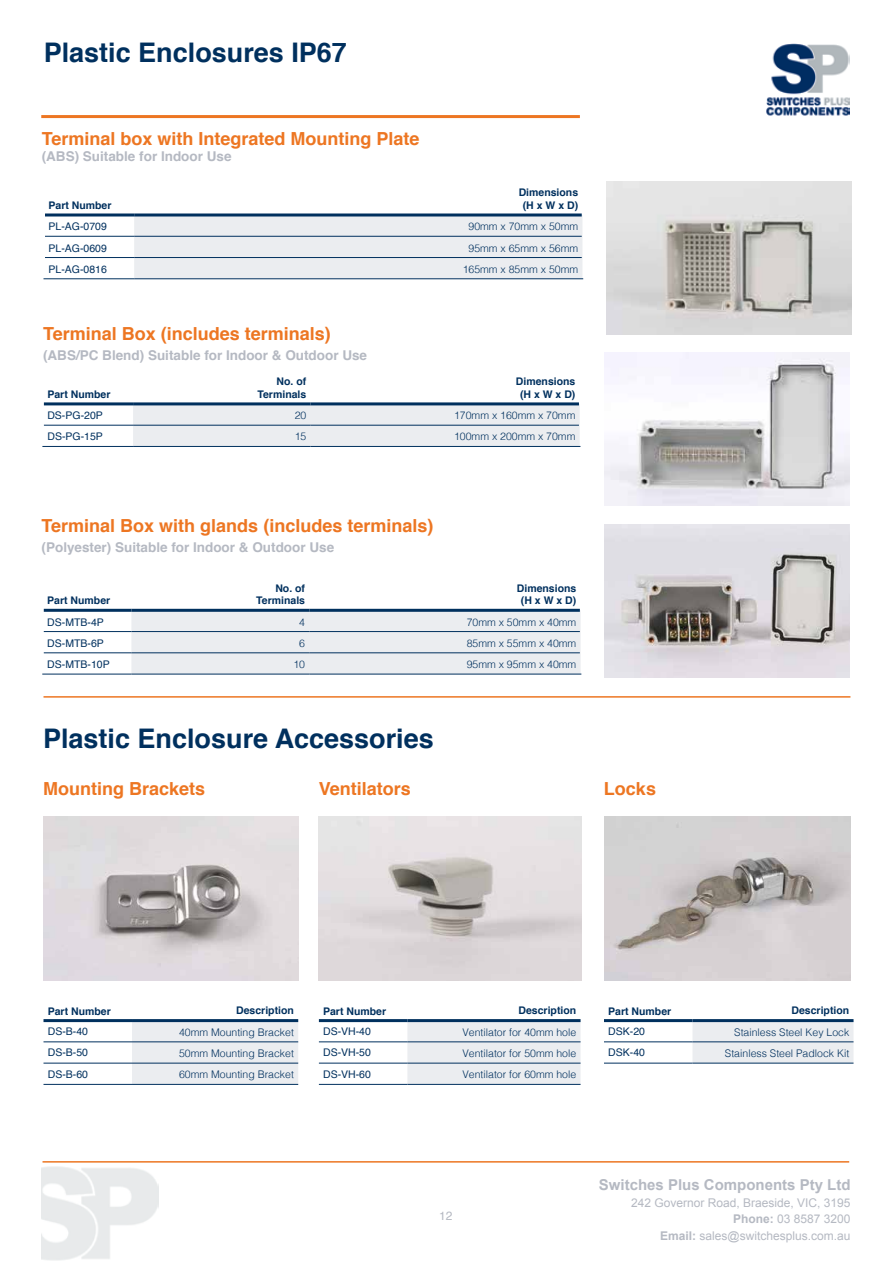
<style>
.page{position:relative;width:893px;height:1263px;background:#fff}
.page>*{position:absolute;margin:0;border:0;box-sizing:border-box;transform-origin:0 0}
.t1{font:700 27px "Helvetica";color:#00305e}
.t2{font:700 18px "Helvetica";color:#ed7622}
.t3{font:700 15px "Arial";color:#b5b9c2}
.t4{font:700 13.5px "Helvetica";color:#b5b9c2}
.t5{font:12px/16.5px "Arial";color:#b5b9c2;text-align:right}
.t6{font:12px "Helvetica";color:#b5b9c2}
.t7{font:300 10.5px "Helvetica";color:#00305e}
.t8{font:700 10.5px/12.6px "Helvetica";color:#00305e;text-align:center}
.t9{font:10.5px "Helvetica";color:#00305e}
.s1{font-weight:700}
</style>
<div class="page">
<img style="left:767px;top:43px;width:82px;height:73px">
<img style="left:41px;top:1166px;width:117px;height:95px">
<hr style="left:43px;top:1161px;width:806px;height:1px;background:#ed7622">
<hr style="left:41px;top:115px;width:539px;height:3px;background:#ed7622">
<div style="left:134px;top:216px;width:448px;height:62px;background:#ebedf0"></div>
<hr style="left:45px;top:236px;width:89px;height:1px;background:#00305e">
<hr style="left:134px;top:236px;width:448px;height:1px;background:#00305e">
<hr style="left:45px;top:257px;width:89px;height:1px;background:#00305e">
<hr style="left:134px;top:257px;width:448px;height:1px;background:#00305e">
<hr style="left:44px;top:278px;width:90px;height:1px;background:#00305e">
<hr style="left:134px;top:278px;width:449px;height:1px;background:#00305e">
<hr style="left:45px;top:213px;width:89px;height:3px;background:#00305e">
<hr style="left:134px;top:213px;width:448px;height:3px;background:#00305e">
<div style="left:131px;top:611px;width:450px;height:63px;background:#ebedf0"></div>
<hr style="left:44px;top:631px;width:87px;height:1px;background:#00305e">
<hr style="left:131px;top:631px;width:178px;height:1px;background:#00305e">
<hr style="left:309px;top:631px;width:271px;height:1px;background:#00305e">
<hr style="left:44px;top:652px;width:87px;height:1px;background:#00305e">
<hr style="left:131px;top:652px;width:178px;height:1px;background:#00305e">
<hr style="left:309px;top:652px;width:271px;height:1px;background:#00305e">
<hr style="left:42px;top:674px;width:89px;height:1px;background:#00305e">
<hr style="left:131px;top:674px;width:178px;height:1px;background:#00305e">
<hr style="left:309px;top:674px;width:272px;height:1px;background:#00305e">
<hr style="left:44px;top:609px;width:87px;height:3px;background:#00305e">
<hr style="left:131px;top:609px;width:178px;height:3px;background:#00305e">
<hr style="left:309px;top:609px;width:271px;height:3px;background:#00305e">
<svg style="left:133px;top:404px;width:447px;height:42px;background:#e6e9ed"></svg>
<hr style="left:44px;top:402px;width:89px;height:3px;background:#00305e">
<hr style="left:133px;top:402px;width:178px;height:3px;background:#00305e">
<hr style="left:311px;top:402px;width:268px;height:3px;background:#00305e">
<hr style="left:44px;top:425px;width:89px;height:1px;background:#00305e">
<hr style="left:133px;top:425px;width:178px;height:1px;background:#00305e">
<hr style="left:311px;top:425px;width:268px;height:1px;background:#00305e">
<hr style="left:42px;top:446px;width:91px;height:1px;background:#00305e">
<hr style="left:133px;top:446px;width:178px;height:1px;background:#00305e">
<hr style="left:311px;top:446px;width:269px;height:1px;background:#00305e">
<hr style="left:44px;top:696px;width:806px;height:2px;background:#ed7622">
<img style="left:607px;top:182px;width:245px;height:153px">
<img style="left:604px;top:524px;width:245px;height:153px">
<img style="left:604px;top:352px;width:245px;height:153px">
<img style="left:604px;top:817px;width:246px;height:163px">
<img style="left:319px;top:817px;width:262px;height:163px">
<svg style="left:132px;top:1020px;width:721px;height:64px;fill:#ebedf0"></svg>
<hr style="left:319px;top:1019px;width:88px;height:3px;background:#00305e">
<hr style="left:407px;top:1019px;width:174px;height:3px;background:#00305e">
<hr style="left:604px;top:1019px;width:88px;height:3px;background:#00305e">
<hr style="left:692px;top:1019px;width:161px;height:3px;background:#00305e">
<hr style="left:319px;top:1041px;width:88px;height:1px;background:#00305e">
<hr style="left:407px;top:1041px;width:174px;height:1px;background:#00305e">
<hr style="left:604px;top:1041px;width:88px;height:1px;background:#00305e">
<hr style="left:692px;top:1041px;width:161px;height:1px;background:#00305e">
<hr style="left:319px;top:1063px;width:88px;height:1px;background:#00305e">
<hr style="left:407px;top:1063px;width:174px;height:1px;background:#00305e">
<hr style="left:604px;top:1063px;width:88px;height:1px;background:#00305e">
<hr style="left:692px;top:1063px;width:161px;height:1px;background:#00305e">
<hr style="left:319px;top:1084px;width:88px;height:1px;background:#00305e">
<hr style="left:407px;top:1084px;width:174px;height:1px;background:#00305e">
<hr style="left:44px;top:1019px;width:88px;height:3px;background:#00305e">
<hr style="left:132px;top:1019px;width:166px;height:3px;background:#00305e">
<hr style="left:44px;top:1041px;width:88px;height:1px;background:#00305e">
<hr style="left:132px;top:1041px;width:166px;height:1px;background:#00305e">
<hr style="left:44px;top:1063px;width:88px;height:1px;background:#00305e">
<hr style="left:132px;top:1063px;width:166px;height:1px;background:#00305e">
<hr style="left:44px;top:1084px;width:88px;height:1px;background:#00305e">
<hr style="left:132px;top:1084px;width:166px;height:1px;background:#00305e">
<img style="left:44px;top:817px;width:255px;height:163px">
<h1 class="t1" style="left:44px;top:31px;width:305px">Plastic Enclosures IP67</h1>
<h2 class="t2" style="left:42px;top:124px;width:379px">Terminal box with Integrated Mounting Plate</h2>
<p class="t4" style="left:42px;top:146px;width:191px">(ABS) Suitable for Indoor Use</p>
<p class="t8" style="left:49px;top:199px;width:65px">Part Number</p>
<p class="t8" style="left:519px;top:187px;width:61px">Dimensions (H x W x D)</p>
<p class="t9" style="left:48px;top:218px;width:60px">PL-AG-0709</p>
<p class="t7" style="left:468px;top:218px;width:111px">90mm x 70mm x 50mm</p>
<p class="t9" style="left:48px;top:240px;width:60px">PL-AG-0609</p>
<p class="t7" style="left:468px;top:239px;width:111px">95mm x 65mm x 56mm</p>
<p class="t9" style="left:48px;top:261px;width:60px">PL-AG-0816</p>
<p class="t7" style="left:463px;top:260px;width:117px">165mm x 85mm x 50mm</p>
<h2 class="t2" style="left:43px;top:319px;width:289px">Terminal Box (includes terminals)</h2>
<p class="t4" style="left:43px;top:344px;width:326px">(ABS/PC Blend) Suitable for Indoor &amp; Outdoor Use</p>
<p class="t8" style="left:47px;top:388px;width:65px">Part Number</p>
<p class="t8" style="left:257px;top:375px;width:50px;text-align:right">No. of<br>Terminals</p>
<p class="t8" style="left:516px;top:375px;width:61px">Dimensions (H x W x D)</p>
<p class="t9" style="left:47px;top:407px;width:57px">DS-PG-20P</p>
<p class="t7" style="left:295px;top:406px;width:13px">20</p>
<p class="t7" style="left:454px;top:406px;width:123px">170mm x 160mm x 70mm</p>
<p class="t9" style="left:47px;top:429px;width:57px">DS-PG-15P</p>
<p class="t7" style="left:295px;top:428px;width:13px">15</p>
<p class="t7" style="left:454px;top:428px;width:123px">100mm x 200mm x 70mm</p>
<h2 class="t2" style="left:42px;top:511px;width:393px">Terminal Box with glands (includes terminals)</h2>
<p class="t4" style="left:42px;top:536px;width:294px">(Polyester) Suitable for Indoor &amp; Outdoor Use</p>
<p class="t8" style="left:47px;top:594px;width:65px">Part Number</p>
<p class="t8" style="left:256px;top:582px;width:50px;text-align:right">No. of<br>Terminals</p>
<p class="t8" style="left:517px;top:582px;width:61px">Dimensions (H x W x D)</p>
<p class="t9" style="left:47px;top:614px;width:58px">DS-MTB-4P</p>
<p class="t7" style="left:299px;top:613px;width:7px">4</p>
<p class="t7" style="left:467px;top:613px;width:111px">70mm x 50mm x 40mm</p>
<p class="t9" style="left:47px;top:635px;width:58px">DS-MTB-6P</p>
<p class="t7" style="left:299px;top:634px;width:7px">6</p>
<p class="t7" style="left:467px;top:634px;width:111px">85mm x 55mm x 40mm</p>
<p class="t9" style="left:47px;top:656px;width:64px">DS-MTB-10P</p>
<p class="t7" style="left:293px;top:655px;width:13px">10</p>
<p class="t7" style="left:467px;top:655px;width:111px">95mm x 95mm x 40mm</p>
<h1 class="t1" style="left:43px;top:717px;width:392px">Plastic Enclosure Accessories</h1>
<h2 class="t2" style="left:43px;top:774px;width:164px">Mounting Brackets</h2>
<h2 class="t2" style="left:319px;top:774px;width:94px">Ventilators</h2>
<h2 class="t2" style="left:604px;top:774px;width:54px">Locks</h2>
<p class="t8" style="left:48px;top:1005px;width:65px">Part Number</p>
<p class="t8" style="left:236px;top:1004px;width:59px">Description</p>
<p class="t8" style="left:323px;top:1005px;width:65px">Part Number</p>
<p class="t8" style="left:518px;top:1004px;width:59px">Description</p>
<p class="t8" style="left:608px;top:1005px;width:65px">Part Number</p>
<p class="t8" style="left:791px;top:1004px;width:59px">Description</p>
<p class="t9" style="left:48px;top:1023px;width:42px">DS-B-40</p>
<p class="t7" style="left:179px;top:1023px;width:116px">40mm Mounting Bracket</p>
<p class="t9" style="left:323px;top:1023px;width:49px">DS-VH-40</p>
<p class="t7" style="left:462px;top:1023px;width:115px">Ventilator for 40mm hole</p>
<p class="t9" style="left:608px;top:1023px;width:38px">DSK-20</p>
<p class="t7" style="left:734px;top:1023px;width:116px">Stainless Steel Key Lock</p>
<p class="t9" style="left:48px;top:1045px;width:42px">DS-B-50</p>
<p class="t7" style="left:179px;top:1044px;width:116px">50mm Mounting Bracket</p>
<p class="t9" style="left:323px;top:1045px;width:49px">DS-VH-50</p>
<p class="t7" style="left:462px;top:1044px;width:115px">Ventilator for 50mm hole</p>
<p class="t9" style="left:608px;top:1045px;width:38px">DSK-40</p>
<p class="t7" style="left:725px;top:1044px;width:126px">Stainless Steel Padlock Kit</p>
<p class="t9" style="left:48px;top:1066px;width:42px">DS-B-60</p>
<p class="t7" style="left:179px;top:1066px;width:116px">60mm Mounting Bracket</p>
<p class="t9" style="left:323px;top:1066px;width:49px">DS-VH-60</p>
<p class="t7" style="left:462px;top:1066px;width:115px">Ventilator for 60mm hole</p>
<p class="t6" style="left:439px;top:1206px;width:15px">12</p>
<h3 class="t3" style="left:599px;top:1175px;width:253px">Switches Plus Components Pty Ltd</h3>
<p class="t5" style="left:631px;top:1194px;width:221px">242 Governor Road, Braeside, VIC, 3195<br><span class="s1">Phone:</span> 03 8587 3200<br><span class="s1">Email:</span> sales@switchesplus.com.au</p>
</div>
